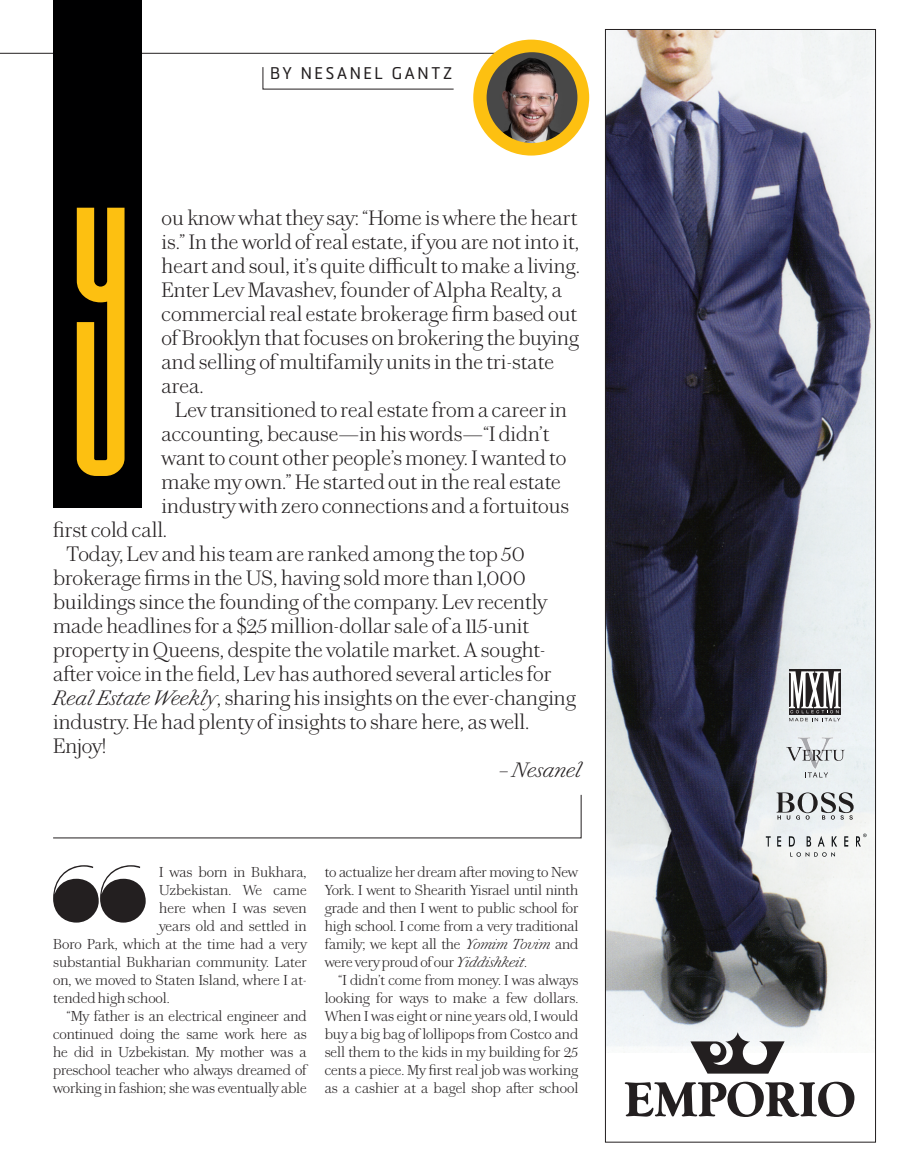
<style>
.page{position:relative;width:903px;height:1173px;background:#fff}
.page>*{position:absolute;margin:0;border:0;box-sizing:border-box;transform-origin:0 0}
.t1{font:197.25px "Calcio Demo";color:#fdc011;scale:1.1 1}
.t2{font:200 21px/24px "Chiswick Text";color:#231f20}
.t3{font:italic 200 21px "Chiswick Text";color:#231f20}
.t4{font:16.5px "Sommet";letter-spacing:.165em;color:#231f20}
.t5{font:200 14.55px/18px "Chiswick Text";letter-spacing:-.01em;color:#231f20;text-align:justify}
.s1{font-style:italic}
</style>
<div class="page">
<svg style="left:0;top:53px;width:494px;height:50px"></svg>
<img style="left:607px;top:31px;width:266px;height:1022px">
<svg style="left:690px;top:1032px;width:94px;height:41px"></svg>
<svg style="left:625px;top:1081px;width:229px;height:36px"></svg>
<svg style="left:776px;top:792px;width:77px;height:27px;background:#adb0b1"></svg>
<div style="left:789px;top:669px;width:51px;height:46px;background:#231f20"></div>
<svg style="left:789px;top:671px;width:51px;height:50px"></svg>
<svg style="left:786px;top:736px;width:58px;height:41px;background:#d5d9db"></svg>
<svg style="left:790px;top:852px;width:45px;height:5px"></svg>
<svg style="left:766px;top:836px;width:4px;height:10px"></svg>
<svg style="left:777px;top:836px;width:4px;height:10px"></svg>
<svg style="left:789px;top:836px;width:6px;height:10px"></svg>
<svg style="left:806px;top:836px;width:5px;height:10px"></svg>
<svg style="left:818px;top:836px;width:6px;height:10px"></svg>
<svg style="left:831px;top:836px;width:6px;height:10px"></svg>
<svg style="left:844px;top:836px;width:4px;height:10px"></svg>
<svg style="left:856px;top:833px;width:10px;height:13px"></svg>
<svg style="left:53px;top:795px;width:528px;height:43px"></svg>
<div style="left:53px;top:0;width:88px;height:507px;background:#000001"></div>
<svg style="left:53px;top:865px;width:93px;height:57px"></svg>
<div style="left:473px;top:40px;width:116px;height:116px;background:#fdc011;border-radius:50%"></div>
<img style="left:486px;top:52px;width:91px;height:91px;border-radius:45px">
<p class="t4" style="left:270px;top:63px;width:183px">BY NESANEL GANTZ</p>
<h1 class="t1" style="left:70px;top:208px;width:58px">Y</h1>
<p class="t2" style="left:162px;top:206px;width:420px">ou know what they say: “Home is where the heart is.” In the world of real estate, if you are not into it, heart and soul, it’s quite difficult to make a living.<br>Enter Lev Mavashev, founder of Alpha Realty, a commercial real estate brokerage firm based out of Brooklyn that focuses on brokering the buying and selling of multifamily units in the tri-state area.</p>
<p class="t2" style="left:175px;top:398px;width:393px">Lev transitioned to real estate from a career in</p>
<p class="t2" style="left:162px;top:422px;width:389px">accounting, because—in his words—“I didn’t</p>
<p class="t2" style="left:162px;top:446px;width:406px">want to count other people’s money. I wanted to</p>
<p class="t2" style="left:162px;top:470px;width:401px">make my own.” He started out in the real estate</p>
<p class="t2" style="left:162px;top:494px;width:409px">industry with zero connections and a fortuitous</p>
<p class="t2" style="left:53px;top:518px;width:116px">first cold call.</p>
<p class="t2" style="left:67px;top:542px;width:459px">Today, Lev and his team are ranked among the top 50</p>
<p class="t2" style="left:53px;top:566px;width:474px">brokerage firms in the US, having sold more than 1,000</p>
<p class="t2" style="left:53px;top:590px;width:495px">buildings since the founding of the company. Lev recently</p>
<p class="t2" style="left:53px;top:614px;width:477px">made headlines for a $25 million-dollar sale of a 115-unit</p>
<p class="t2" style="left:53px;top:638px;width:494px">property in Queens, despite the volatile market. A sought-</p>
<p class="t2" style="left:53px;top:662px;width:500px">after voice in the field, Lev has authored several articles for</p>
<p class="t2" style="left:53px;top:686px;width:524px"><span class="s1">Real Estate Weekly</span>, sharing his insights on the ever-changing</p>
<p class="t2" style="left:53px;top:710px;width:478px">industry. He had plenty of insights to share here, as well.</p>
<p class="t2" style="left:53px;top:734px;width:55px">Enjoy!</p>
<p class="t3" style="left:499px;top:757px;width:84px">– Nesanel</p>
<p class="t5" style="left:159px;top:863px;width:149px">I was born in Bukhara,</p>
<p class="t5" style="left:159px;top:881px;width:149px">Uzbekistan. We came</p>
<p class="t5" style="left:159px;top:899px;width:149px">here when I was seven</p>
<p class="t5" style="left:159px;top:917px;width:149px">years old and settled in</p>
<p class="t5" style="left:53px;top:935px;width:255px">Boro Park, which at the time had a very</p>
<p class="t5" style="left:53px;top:953px;width:255px">substantial Bukharian community. Later</p>
<p class="t5" style="left:53px;top:971px;width:255px">on, we moved to Staten Island, where I at-</p>
<p class="t5" style="left:53px;top:989px;width:118px">tended high school.</p>
<p class="t5" style="left:67px;top:1007px;width:242px">“My father is an electrical engineer and</p>
<p class="t5" style="left:53px;top:1025px;width:255px">continued doing the same work here as</p>
<p class="t5" style="left:53px;top:1043px;width:255px">he did in Uzbekistan. My mother was a</p>
<p class="t5" style="left:53px;top:1061px;width:255px">preschool teacher who always dreamed of</p>
<p class="t5" style="left:53px;top:1079px;width:255px">working in fashion; she was eventually able</p>
<p class="t5" style="left:325px;top:863px;width:255px">to actualize her dream after moving to New York. I went to Shearith Yisrael until ninth grade and then I went to public school for high school. I come from a very traditional family; we kept all the <span class="s1">Yomim Tovim</span> and were very proud of our <span class="s1">Yiddishkeit</span>.</p>
<p class="t5" style="left:325px;top:971px;width:255px;text-indent:14px">“I didn’t come from money. I was always looking for ways to make a few dollars.<br>When I was eight or nine years old, I would buy a big bag of lollipops from Costco and sell them to the kids in my building for 25 cents a piece. My first real job was working as a cashier at a bagel shop after school</p>
</div>
